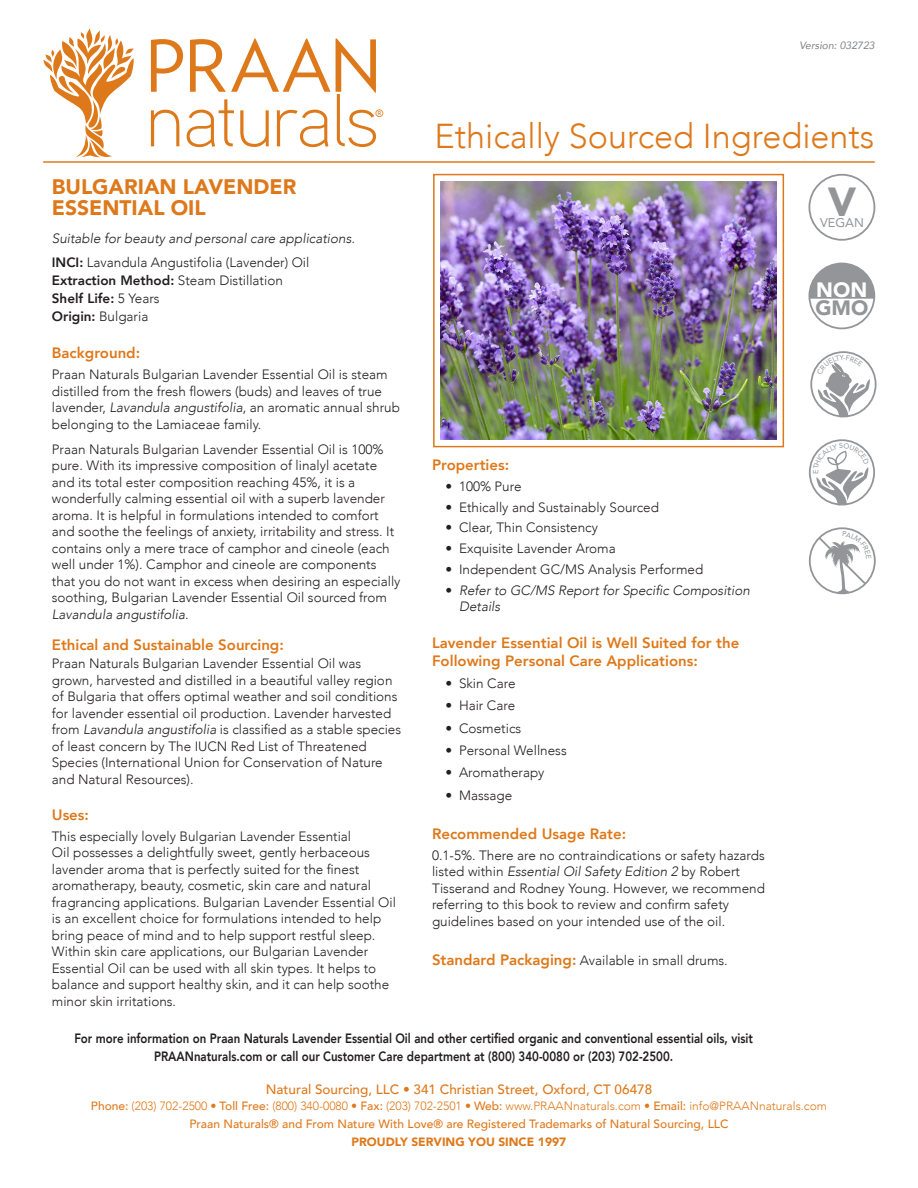
<style>
.page{position:relative;width:918px;height:1188px;background:#fff}
.page>*{position:absolute;margin:0;border:0;box-sizing:border-box;transform-origin:0 0}
.t1{font:900 40.5px "Avenir";color:#939598}
.t2{font:300 34.5px "Avenir";color:#de791b}
.t3{font:900 21px/21px "Avenir";color:#de791b}
.t4{font:900 20.7px "Avenir";color:#939598}
.t5{font:900 20.7px "Avenir";color:#fff}
.Section_Header{font:800 15px/18px "Avenir";color:#de791b}
.Section_Header-2{font:300 13.5px/16.5px "Avenir";color:#231f20}
.t6{font:800 13.5px/18px "Avenir";color:#231f20;text-align:center;scale:.85 1}
.t7{font:italic 300 13.5px/16.5px "Avenir";color:#231f20}
.t8{font:500 13.5px "Avenir";color:#de791b}
.t9{font:800 13.5px "Avenir";color:#231f20}
.t10{font:12.6px "Avenir";color:#939598}
.t11{font:500 12px/18px "Avenir";color:#de791b;text-align:center}
.t12{font:900 12px "Avenir";color:#de791b}
.t13{font:600 10.8px "Aaux Next";color:#de791b}
.Section_Header-3{font:italic 10.5px "Avenir";color:#808285}
.s1{font-weight:800}
.s2{font-weight:300}
.s3{font-style:italic}
.s4{font-style:normal}
.s5{font-weight:800;font-size:15px;color:#de791b}
</style>
<div class="page">
<div style="left:808px;top:174px;width:67px;height:67px;border:2px solid #939598;border-radius:50%"></div>
<div style="left:809px;top:263px;width:66px;height:66px;border:2px solid #939598;border-radius:50%"></div>
<svg style="left:809px;top:264px;width:65px;height:30px"></svg>
<div style="left:809px;top:294px;width:65px;height:5px;background:#939598"></div>
<svg style="left:811px;top:352px;width:65px;height:65px"></svg>
<div style="left:810px;top:351px;width:67px;height:66px;border:2px solid #939598;border-radius:50%"></div>
<svg style="left:810px;top:440px;width:64px;height:65px"></svg>
<div style="left:809px;top:439px;width:66px;height:66px;border:2px solid #939598;border-radius:50%"></div>
<svg style="left:810px;top:528px;width:65px;height:65px"></svg>
<div style="left:809px;top:527px;width:67px;height:67px;border:2px solid #939598;border-radius:50%"></div>
<img style="left:440px;top:182px;width:337px;height:258px">
<div style="left:433px;top:174px;width:351px;height:273px;border:2px solid #de791b"></div>
<hr style="left:43px;top:161px;width:832px;height:2px;background:#de791b">
<svg style="left:151px;top:38px;width:225px;height:109px"></svg>
<svg style="left:43px;top:28px;width:91px;height:130px"></svg>
<svg style="left:817px;top:355px;width:53px;height:63px"></svg>
<svg style="left:813px;top:443px;width:56px;height:63px"></svg>
<svg style="left:817px;top:531px;width:55px;height:62px"></svg>
<p class="t13" style="left:375px;top:106px;width:10px">®</p>
<p class="t3" style="left:52px;top:175px;width:246px">BULGARIAN LAVENDER<br>ESSENTIAL OIL</p>
<p class="t7" style="left:52px;top:230px;width:305px">Suitable for beauty and personal care applications.</p>
<p class="Section_Header-2" style="left:52px;top:254px;width:259px"><span class="s1">INCI:</span> Lavandula Angustifolia (Lavender) Oil</p>
<p class="t9" style="left:52px;top:270px;width:233px">Extraction Method: <span class="s2">Steam Distillation</span></p>
<p class="t9" style="left:52px;top:288px;width:109px">Shelf Life: <span class="s2">5 Years</span></p>
<p class="Section_Header-2" style="left:52px;top:308px;width:98px"><span class="s1">Origin:</span> Bulgaria</p>
<p class="Section_Header" style="left:52px;top:344px;width:90px">Background:</p>
<p class="Section_Header-2" style="left:52px;top:366px;width:350px">Praan Naturals Bulgarian Lavender Essential Oil is steam distilled from the fresh flowers (buds) and leaves of true lavender, <span class="s3">Lavandula angustifolia</span>, an aromatic annual shrub belonging to the Lamiaceae family.</p>
<p class="Section_Header-2" style="left:52px;top:441px;width:350px">Praan Naturals Bulgarian Lavender Essential Oil is 100% pure. With its impressive composition of linalyl acetate and its total ester composition reaching 45%, it is a wonderfully calming essential oil with a superb lavender aroma. It is helpful in formulations intended to comfort and soothe the feelings of anxiety, irritability and stress. It contains only a mere trace of camphor and cineole (each well under 1%). Camphor and cineole are components that you do not want in excess when desiring an especially soothing, Bulgarian Lavender Essential Oil sourced from <span class="s3">Lavandula angustifolia</span>.</p>
<p class="Section_Header" style="left:52px;top:635px;width:234px">Ethical and Sustainable Sourcing:</p>
<p class="Section_Header-2" style="left:52px;top:655px;width:351px">Praan Naturals Bulgarian Lavender Essential Oil was grown, harvested and distilled in a beautiful valley region of Bulgaria that offers optimal weather and soil conditions for lavender essential oil production. Lavender harvested from <span class="s3">Lavandula angustifolia</span> is classified as a stable species of least concern by The IUCN Red List of Threatened Species (International Union for Conservation of Nature and Natural Resources).</p>
<p class="Section_Header" style="left:52px;top:806px;width:39px">Uses:</p>
<p class="Section_Header-2" style="left:52px;top:828px;width:346px">This especially lovely Bulgarian Lavender Essential<br>Oil possesses a delightfully sweet, gently herbaceous lavender aroma that is perfectly suited for the finest aromatherapy, beauty, cosmetic, skin care and natural fragrancing applications. Bulgarian Lavender Essential Oil is an excellent choice for formulations intended to help bring peace of mind and to help support restful sleep.<br>Within skin care applications, our Bulgarian Lavender Essential Oil can be used with all skin types. It helps to balance and support healthy skin, and it can help soothe minor skin irritations.</p>
<p class="Section_Header-3" style="left:799px;top:39px;width:77px">Version: 032723</p>
<h2 class="t2" style="left:435px;top:115px;width:441px">Ethically Sourced Ingredients</h2>
<h1 class="t1" style="left:828px;top:167px;width:30px">V</h1>
<p class="t10" style="left:820px;top:213px;width:45px">VEGAN</p>
<h3 class="t5" style="left:816px;top:272px;width:53px">NON</h3>
<h3 class="t4" style="left:815px;top:290px;width:54px">GMO</h3>
<p class="Section_Header" style="left:432px;top:456px;width:79px">Properties:</p>
<p class="Section_Header-2" style="left:446px;top:478px;width:78px">• 100% Pure</p>
<p class="Section_Header-2" style="left:446px;top:499px;width:215px">• Ethically and Sustainably Sourced</p>
<p class="Section_Header-2" style="left:446px;top:519px;width:154px">• Clear, Thin Consistency</p>
<p class="Section_Header-2" style="left:446px;top:540px;width:172px">• Exquisite Lavender Aroma</p>
<p class="Section_Header-2" style="left:446px;top:561px;width:259px">• Independent GC/MS Analysis Performed</p>
<p class="t7" style="left:459px;top:582px;width:292px;text-indent:-14px"><span class="s4">•</span> Refer to GC/MS Report for Specific Composition<br>Details</p>
<p class="Section_Header" style="left:432px;top:633px;width:309px">Lavender Essential Oil is Well Suited for the<br>Following Personal Care Applications:</p>
<p class="Section_Header-2" style="left:446px;top:675px;width:72px">• Skin Care</p>
<p class="Section_Header-2" style="left:446px;top:697px;width:71px">• Hair Care</p>
<p class="Section_Header-2" style="left:446px;top:720px;width:77px">• Cosmetics</p>
<p class="Section_Header-2" style="left:446px;top:742px;width:123px">• Personal Wellness</p>
<p class="Section_Header-2" style="left:446px;top:764px;width:101px">• Aromatherapy</p>
<p class="Section_Header-2" style="left:446px;top:787px;width:68px">• Massage</p>
<p class="Section_Header" style="left:432px;top:825px;width:196px">Recommended Usage Rate:</p>
<p class="Section_Header-2" style="left:432px;top:847px;width:335px">0.1-5%. There are no contraindications or safety hazards listed within <span class="s3">Essential Oil Safety Edition 2</span> by Robert Tisserand and Rodney Young. However, we recommend referring to this book to review and confirm safety guidelines based on your intended use of the oil.</p>
<p class="Section_Header-2" style="left:432px;top:952px;width:297px"><span class="s5">Standard Packaging:</span> Available in small drums.</p>
<p class="t6" style="left:74px;top:1029px;width:800px">For more information on Praan Naturals Lavender Essential Oil and other certified organic and conventional essential oils, visit<br>PRAANnaturals.com or call our Customer Care department at (800) 340-0080 or (203) 702-2500.</p>
<p class="t8" style="left:266px;top:1077px;width:388px">Natural Sourcing, LLC • 341 Christian Street, Oxford, CT 06478</p>
<p class="t11" style="left:91px;top:1096px;width:738px">Phone: <span class="s2">(203) 702-2500 •</span> Toll Free: <span class="s2">(800) 340-0080 •</span> Fax: <span class="s2">(203) 702-2501 •</span> Web: <span class="s2">www.PRAANnaturals.com •</span> Email: <span class="s2">info@PRAANnaturals.com<br></span>Praan Naturals® and From Nature With Love® are Registered Trademarks of Natural Sourcing, LLC</p>
<p class="t12" style="left:352px;top:1132px;width:216px">PROUDLY SERVING YOU SINCE 1997</p>
</div>
